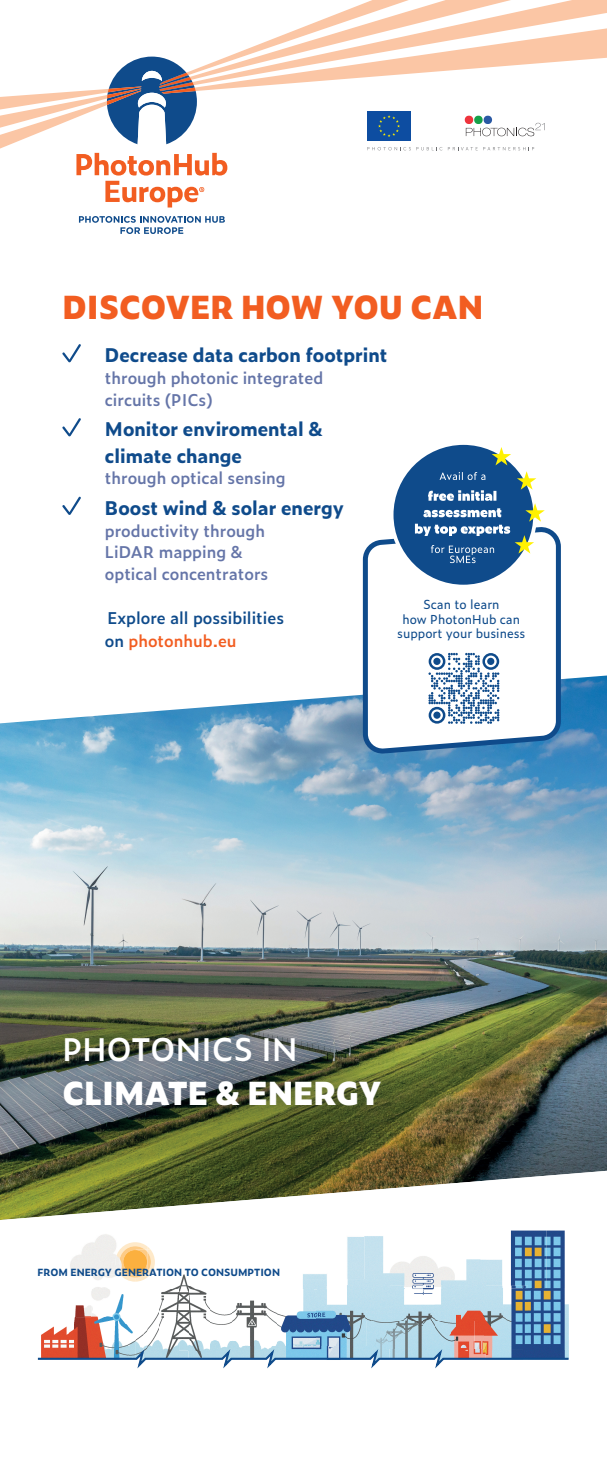
<style>
.page{position:relative;width:607px;height:1458px;background:#fff}
.page>*{position:absolute;margin:0;border:0;box-sizing:border-box;transform-origin:0 0}
.t1{font:800 31.25px "Zeitung Pro";color:#f25d21}
.t2{font:800 31.25px "Zeitung Pro";color:#fff}
.t3{font:600 31.25px "Zeitung Pro";color:#fff}
.t4{font:700 18.75px/26.2px "Zeitung Pro";color:#0f4b8b}
.t5{font:600 16.25px/21.8px "Zeitung Pro";color:#6575a8}
.t6{font:600 16.25px/22.8px "Zeitung Pro";color:#0f4b8b}
.t7{font:12.5px/14.2px "Zeitung Pro";color:#0f4b8b;text-align:center}
.t8{font:700 9.85px "Zeitung Pro";color:#0f4b8b}
.s1{color:#f25d21}
</style>
<div class="page">
<img style="left:0;top:675px;width:607px;height:495px">
<svg style="left:360px;top:527px;width:203px;height:230px"></svg>
<svg style="left:0;top:1170px;width:607px;height:50px"></svg>
<svg style="left:62px;top:344px;width:19px;height:171px"></svg>
<svg style="left:227px;top:0;width:380px;height:89px"></svg>
<svg style="left:0;top:57px;width:227px;height:177px"></svg>
<svg style="left:464px;top:116px;width:80px;height:20px"></svg>
<div style="left:367px;top:112px;width:44px;height:29px;background:#0d4da1"></div>
<svg style="left:378px;top:115px;width:22px;height:22px"></svg>
<svg style="left:367px;top:147px;width:75px;height:3px"></svg>
<svg style="left:448px;top:147px;width:29px;height:3px"></svg>
<svg style="left:483px;top:147px;width:51px;height:3px"></svg>
<img style="left:49px;top:1022px;width:346px;height:98px">
<div style="left:391px;top:443px;width:144px;height:143px;background:#0f4b8b;border-radius:50%"></div>
<div style="left:390px;top:441px;width:147px;height:147px;border:4px solid #fff;border-radius:50%"></div>
<svg style="left:491px;top:447px;width:20px;height:18px"></svg>
<svg style="left:415px;top:471px;width:129px;height:92px"></svg>
<img style="left:347px;top:1237px;width:17px;height:32px">
<img style="left:480px;top:1259px;width:6px;height:10px">
<img style="left:364px;top:1236px;width:116px;height:33px">
<img style="left:486px;top:1230px;width:79px;height:39px">
<img style="left:115px;top:1241px;width:32px;height:28px">
<img style="left:119px;top:1245px;width:26px;height:24px">
<img style="left:123px;top:1249px;width:13px;height:20px">
<img style="left:136px;top:1249px;width:19px;height:20px">
<img style="left:147px;top:1251px;width:4px;height:18px">
<svg style="left:145px;top:1246px;width:5px;height:5px"></svg>
<svg style="left:37px;top:1269px;width:532px;height:100px"></svg>
<svg style="left:428px;top:652px;width:71px;height:71px"></svg>
<div style="left:433px;top:657px;width:7px;height:8px;background:#0f4b8b;border-radius:50%"></div>
<div style="left:487px;top:657px;width:7px;height:8px;background:#0f4b8b;border-radius:50%"></div>
<div style="left:433px;top:711px;width:7px;height:7px;background:#0f4b8b;border-radius:50%"></div>
<h1 class="t1" style="left:62px;top:282px;width:422px">DISCOVER HOW YOU CAN</h1>
<p class="t4" style="left:105px;top:341px;width:284px">Decrease data carbon footprint</p>
<p class="t5" style="left:105px;top:366px;width:220px">through photonic integrated circuits (PICs)</p>
<p class="t4" style="left:105px;top:415px;width:219px">Monitor enviromental &amp; climate change</p>
<p class="t5" style="left:105px;top:466px;width:182px">through optical sensing</p>
<p class="t4" style="left:105px;top:494px;width:240px">Boost wind &amp; solar energy</p>
<p class="t5" style="left:105px;top:519px;width:165px">productivity through<br>LiDAR mapping &amp; optical concentrators</p>
<p class="t6" style="left:105px;top:606px;width:181px">Explore all possibilities on <span class="s1">photonhub.eu</span></p>
<p class="t7" style="left:397px;top:597px;width:130px">Scan to learn<br>how PhotonHub can support your business</p>
<h1 class="t3" style="left:62px;top:1025px;width:236px">PHOTONICS IN</h1>
<h1 class="t2" style="left:62px;top:1068px;width:320px">CLIMATE &amp; ENERGY</h1>
<p class="t8" style="left:38px;top:1264px;width:244px">FROM ENERGY GENERATION TO CONSUMPTION</p>
</div>
